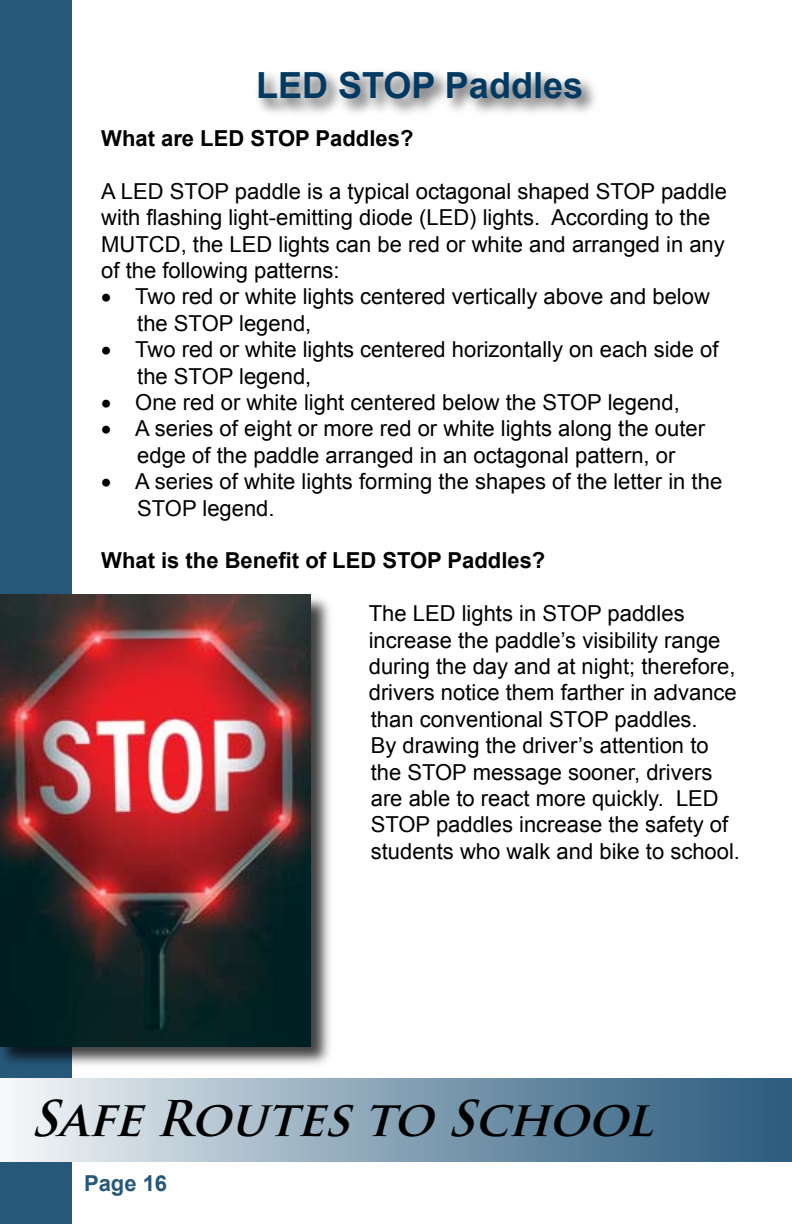
<style>
.page{position:relative;width:792px;height:1224px;background:#fff}
.page>*{position:absolute;margin:0;border:0;box-sizing:border-box;transform-origin:0 0}
.t1{font:italic 700 48px "Trajan Pro";color:#000}
.t2{font:700 36px "Arial";color:#003a63}
.t3{font:22px/26.4px "Arial";color:#000}
.t4{font:700 22px "Arial";color:#000}
.t5{font:700 22px "Arial";color:#26587a}
</style>
<div class="page">
<div style="left:0;top:0;width:72px;height:1224px;background:#26587a"></div>
<div style="left:0;top:1078px;width:792px;height:84px;background:linear-gradient(to right,#f1f4f6,#245679)"></div>
<hr style="left:791px;top:1078px;width:1px;height:84px;background:#2c5c7e">
<div style="left:253px;top:66px;width:347px;height:52px;background:#000;opacity:.75"></div>
<div style="left:0;top:594px;width:334px;height:475px;background:#000;opacity:.75"></div>
<img style="left:0;top:595px;width:311px;height:451px">
<h2 class="t2" style="left:256px;top:62px;width:328px">LED STOP Paddles</h2>
<p class="t4" style="left:101px;top:124px;width:314px">What are LED STOP Paddles?</p>
<p class="t3" style="left:101px;top:178px;width:627px">A LED STOP paddle is a typical octagonal shaped STOP paddle with flashing light-emitting diode (LED) lights. According to the MUTCD, the LED lights can be red or white and arranged in any of the following patterns:</p>
<p class="t3" style="left:137px;top:284px;width:574px;text-indent:-36px">• Two red or white lights centered vertically above and below the STOP legend,</p>
<p class="t3" style="left:137px;top:337px;width:583px;text-indent:-36px">• Two red or white lights centered horizontally on each side of the STOP legend,</p>
<p class="t3" style="left:101px;top:389px;width:580px">• One red or white light centered below the STOP legend,</p>
<p class="t3" style="left:101px;top:416px;width:605px;text-align:center">• A series of eight or more red or white lights along the outer edge of the paddle arranged in an octagonal pattern, or</p>
<p class="t3" style="left:137px;top:469px;width:586px;text-indent:-36px">• A series of white lights forming the shapes of the letter in the<br>STOP legend.</p>
<p class="t4" style="left:101px;top:546px;width:446px">What is the Benefit of LED STOP Paddles?</p>
<p class="t3" style="left:369px;top:601px;width:373px">The LED lights in STOP paddles increase the paddle’s visibility range during the day and at night; therefore, drivers notice them farther in advance than conventional STOP paddles.<br>By drawing the driver’s attention to the STOP message sooner, drivers are able to react more quickly. LED STOP paddles increase the safety of students who walk and bike to school.</p>
<h1 class="t1" style="left:30px;top:1089px;width:640px">SafeRoutesto School</h1>
<p class="t5" style="left:84px;top:1168px;width:83px">Page 16</p>
</div>
